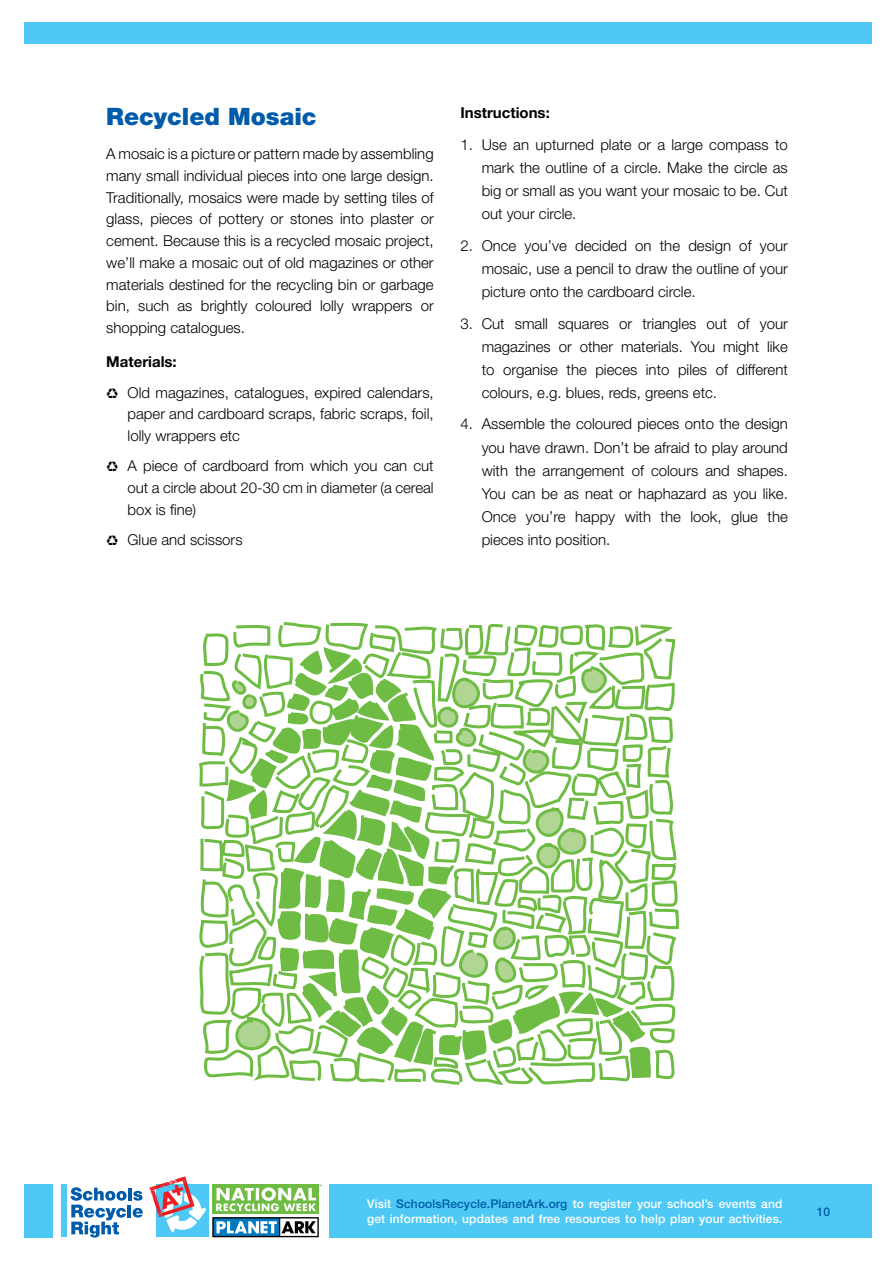
<style>
.page{position:relative;width:893px;height:1263px;background:#fff}
.page>*{position:absolute;margin:0;border:0;box-sizing:border-box;transform-origin:0 0}
.t1{font:900 24px "Helvetica Neue";color:#005baa}
.t2{font:300 15px/23.1px "Helvetica Neue";color:#000;text-align:justify}
.t3{font:700 15px "Helvetica Neue";color:#000}
.t4{font:500 12px/14.4px "Helvetica Neue";letter-spacing:.01em;color:#fff}
.t5{font:500 12px "Helvetica Neue";color:#005baa}
.s1{font-weight:700}
.s2{color:#005baa}
.s3{color:#fff}
</style>
<div class="page">
<div style="left:329px;top:1184px;width:542px;height:53px;background:#4ec9f5"></div>
<div style="left:24px;top:1184px;width:28px;height:53px;background:#4ec9f5"></div>
<div style="left:24px;top:22px;width:847px;height:22px;background:#4ec9f5"></div>
<div style="left:156px;top:1184px;width:53px;height:53px;background:#4ec9f5"></div>
<svg style="left:212px;top:1217px;width:107px;height:20px"></svg>
<div style="left:212px;top:1184px;width:107px;height:30px;background:#6fbc44"></div>
<svg style="left:216px;top:1185px;width:106px;height:26px"></svg>
<div style="left:61px;top:1184px;width:5px;height:53px;background:#4ec9f5"></div>
<svg style="left:150px;top:1176px;width:56px;height:56px"></svg>
<svg style="left:71px;top:1187px;width:72px;height:50px"></svg>
<svg style="left:199px;top:622px;width:106px;height:248px"></svg>
<svg style="left:199px;top:870px;width:477px;height:216px"></svg>
<svg style="left:305px;top:622px;width:374px;height:318px"></svg>
<svg style="left:224px;top:630px;width:430px;height:450px"></svg>
<h1 class="t1" style="left:106px;top:102px;width:212px">Recycled Mosaic</h1>
<p class="t2" style="left:106px;top:143px;width:329px;line-height:21.8px">A mosaic is a picture or pattern made by assembling many small individual pieces into one large design.<br>Traditionally, mosaics were made by setting tiles of glass, pieces of pottery or stones into plaster or cement. Because this is a recycled mosaic project, we’ll make a mosaic out of old magazines or other materials destined for the recycling bin or garbage bin, such as brightly coloured lolly wrappers or shopping catalogues.</p>
<p class="t2" style="left:106px;top:347px;width:329px;line-height:30.2px"><span class="s1">Materials:<br></span>♻ Old magazines, catalogues, expired calendars,</p>
<p class="t2" style="left:128px;top:403px;width:308px;line-height:21.8px">paper and cardboard scraps, fabric scraps, foil, lolly wrappers etc</p>
<p class="t2" style="left:128px;top:455px;width:308px;line-height:21.8px;text-indent:-21px">♻ A piece of cardboard from which you can cut out a circle about 20-30 cm in diameter (a cereal box is fine)</p>
<p class="t2" style="left:106px;top:528px;width:138px">♻ Glue and scissors</p>
<p class="t3" style="left:460px;top:103px;width:91px">Instructions:</p>
<p class="t2" style="left:482px;top:132px;width:308px;text-indent:-21px">1. Use an upturned plate or a large compass to mark the outline of a circle. Make the circle as big or small as you want your mosaic to be. Cut out your circle.</p>
<p class="t2" style="left:482px;top:233px;width:308px;text-indent:-21px">2. Once you’ve decided on the design of your mosaic, use a pencil to draw the outline of your picture onto the cardboard circle.</p>
<p class="t2" style="left:482px;top:311px;width:308px;text-indent:-21px">3. Cut small squares or triangles out of your magazines or other materials. You might like to organise the pieces into piles of different colours, e.g. blues, reds, greens etc.</p>
<p class="t2" style="left:482px;top:412px;width:308px;text-indent:-21px">4. Assemble the coloured pieces onto the design you have drawn. Don’t be afraid to play around with the arrangement of colours and shapes.<br>You can be as neat or haphazard as you like.<br>Once you’re happy with the look, glue the pieces into position.</p>
<p class="t4" style="left:367px;top:1197px;width:417px">Visit <span class="s2">SchoolsRecycle.PlanetArk.org</span> to register your school’s events and get information, updates and free resources to help plan your activities.</p>
<p class="t5" style="left:817px;top:1204px;width:31px">10 <span class="s3">10</span></p>
</div>
